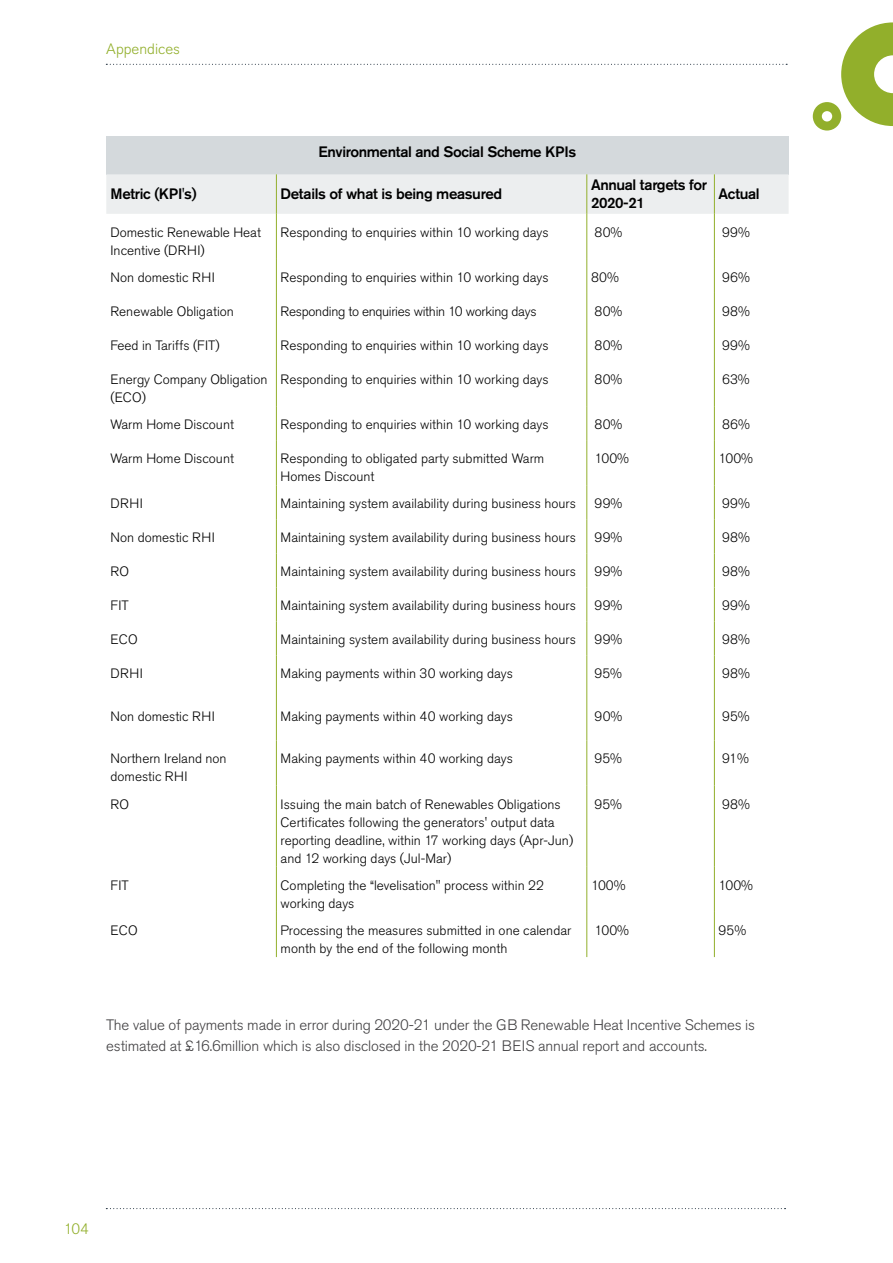
<style>
.page{position:relative;width:893px;height:1263px;background:#fff}
.page>*{position:absolute;margin:0;border:0;box-sizing:border-box;transform-origin:0 0}
.t1{font:300 15px/20.7px "Akzidenz Grotesk Pro";letter-spacing:-.01em;color:#414042}
.t2{font:500 15px/18px "Akzidenz Grotesk Pro";letter-spacing:-.025em;color:#000}
.t3{font:300 15px "Akzidenz Grotesk Pro";color:#92af2b}
.t4{font:300 13.5px/18px "Akzidenz Grotesk Pro";color:#000}
.t5{font:300 13.5px "Akzidenz Grotesk Pro";letter-spacing:-.02em;color:#000}
</style>
<div class="page">
<div style="left:106px;top:136px;width:683px;height:38px;background:#d4d9dc"></div>
<div style="left:106px;top:174px;width:683px;height:40px;background:#eceeef"></div>
<hr style="left:276px;top:174px;width:1px;height:40px;background:#92af2b">
<hr style="left:587px;top:174px;width:1px;height:40px;background:#92af2b">
<hr style="left:276px;top:214px;width:1px;height:45px;background:#92af2b">
<hr style="left:587px;top:214px;width:1px;height:45px;background:#92af2b">
<hr style="left:276px;top:259px;width:1px;height:34px;background:#92af2b">
<hr style="left:587px;top:259px;width:1px;height:34px;background:#92af2b">
<hr style="left:276px;top:293px;width:1px;height:34px;background:#92af2b">
<hr style="left:587px;top:293px;width:1px;height:34px;background:#92af2b">
<hr style="left:276px;top:327px;width:1px;height:34px;background:#92af2b">
<hr style="left:587px;top:327px;width:1px;height:34px;background:#92af2b">
<hr style="left:276px;top:361px;width:1px;height:45px;background:#92af2b">
<hr style="left:587px;top:361px;width:1px;height:45px;background:#92af2b">
<hr style="left:276px;top:406px;width:1px;height:34px;background:#92af2b">
<hr style="left:587px;top:406px;width:1px;height:34px;background:#92af2b">
<hr style="left:276px;top:440px;width:1px;height:45px;background:#92af2b">
<hr style="left:587px;top:440px;width:1px;height:45px;background:#92af2b">
<hr style="left:276px;top:485px;width:1px;height:34px;background:#92af2b">
<hr style="left:587px;top:485px;width:1px;height:34px;background:#92af2b">
<hr style="left:276px;top:519px;width:1px;height:34px;background:#92af2b">
<hr style="left:587px;top:519px;width:1px;height:34px;background:#92af2b">
<hr style="left:276px;top:553px;width:1px;height:34px;background:#92af2b">
<hr style="left:587px;top:553px;width:1px;height:34px;background:#92af2b">
<hr style="left:276px;top:587px;width:1px;height:34px;background:#92af2b">
<hr style="left:587px;top:587px;width:1px;height:34px;background:#92af2b">
<hr style="left:276px;top:621px;width:1px;height:34px;background:#92af2b">
<hr style="left:587px;top:621px;width:1px;height:34px;background:#92af2b">
<hr style="left:276px;top:655px;width:1px;height:43px;background:#92af2b">
<hr style="left:587px;top:655px;width:1px;height:43px;background:#92af2b">
<hr style="left:276px;top:698px;width:1px;height:42px;background:#92af2b">
<hr style="left:587px;top:698px;width:1px;height:42px;background:#92af2b">
<hr style="left:276px;top:740px;width:1px;height:46px;background:#92af2b">
<hr style="left:587px;top:740px;width:1px;height:46px;background:#92af2b">
<hr style="left:276px;top:786px;width:1px;height:81px;background:#92af2b">
<hr style="left:587px;top:786px;width:1px;height:81px;background:#92af2b">
<hr style="left:276px;top:867px;width:1px;height:45px;background:#92af2b">
<hr style="left:587px;top:867px;width:1px;height:45px;background:#92af2b">
<hr style="left:276px;top:912px;width:1px;height:45px;background:#92af2b">
<hr style="left:587px;top:912px;width:1px;height:45px;background:#92af2b">
<hr style="left:714px;top:174px;width:1px;height:40px;background:#92af2b">
<hr style="left:714px;top:214px;width:1px;height:45px;background:#92af2b">
<hr style="left:714px;top:259px;width:1px;height:34px;background:#92af2b">
<hr style="left:714px;top:293px;width:1px;height:34px;background:#92af2b">
<hr style="left:714px;top:327px;width:1px;height:34px;background:#92af2b">
<hr style="left:714px;top:361px;width:1px;height:45px;background:#92af2b">
<hr style="left:714px;top:406px;width:1px;height:34px;background:#92af2b">
<hr style="left:714px;top:440px;width:1px;height:45px;background:#92af2b">
<hr style="left:714px;top:485px;width:1px;height:34px;background:#92af2b">
<hr style="left:714px;top:519px;width:1px;height:34px;background:#92af2b">
<hr style="left:714px;top:553px;width:1px;height:34px;background:#92af2b">
<hr style="left:714px;top:587px;width:1px;height:34px;background:#92af2b">
<hr style="left:714px;top:621px;width:1px;height:34px;background:#92af2b">
<hr style="left:714px;top:655px;width:1px;height:43px;background:#92af2b">
<hr style="left:714px;top:698px;width:1px;height:42px;background:#92af2b">
<hr style="left:714px;top:740px;width:1px;height:46px;background:#92af2b">
<hr style="left:714px;top:786px;width:1px;height:81px;background:#92af2b">
<hr style="left:714px;top:867px;width:1px;height:45px;background:#92af2b">
<hr style="left:714px;top:912px;width:1px;height:45px;background:#92af2b">
<svg style="left:813px;top:22px;width:80px;height:109px"></svg>
<svg style="left:106px;top:64px;width:681px;height:1px"></svg>
<svg style="left:106px;top:1208px;width:679px;height:1px"></svg>
<p class="t3" style="left:106px;top:39px;width:75px">Appendices</p>
<p class="t2" style="left:319px;top:142px;width:259px">Environmental and Social Scheme KPIs</p>
<p class="t2" style="left:111px;top:184px;width:88px">Metric (KPI's)</p>
<p class="t2" style="left:281px;top:184px;width:223px">Details of what is being measured</p>
<p class="t2" style="left:591px;top:175px;width:118px">Annual targets for<br>2020-21</p>
<p class="t2" style="left:719px;top:184px;width:42px">Actual</p>
<p class="t4" style="left:111px;top:223px;width:152px">Domestic Renewable Heat<br>Incentive (DRHI)</p>
<p class="t4" style="left:281px;top:223px;width:270px">Responding to enquiries within 10 working days</p>
<p class="t4" style="left:595px;top:223px;width:29px">80%</p>
<p class="t4" style="left:722px;top:223px;width:29px">99%</p>
<p class="t4" style="left:111px;top:268px;width:106px">Non domestic RHI</p>
<p class="t4" style="left:281px;top:268px;width:270px">Responding to enquiries within 10 working days</p>
<p class="t4" style="left:591px;top:268px;width:29px">80%</p>
<p class="t4" style="left:722px;top:268px;width:29px">96%</p>
<p class="t4" style="left:111px;top:302px;width:125px">Renewable Obligation</p>
<p class="t5" style="left:281px;top:302px;width:257px">Responding to enquiries within 10 working days</p>
<p class="t4" style="left:595px;top:302px;width:29px">80%</p>
<p class="t4" style="left:722px;top:302px;width:29px">98%</p>
<p class="t4" style="left:111px;top:336px;width:111px">Feed in Tariffs (FIT)</p>
<p class="t4" style="left:281px;top:336px;width:270px">Responding to enquiries within 10 working days</p>
<p class="t4" style="left:595px;top:336px;width:29px">80%</p>
<p class="t4" style="left:722px;top:336px;width:29px">99%</p>
<p class="t4" style="left:111px;top:370px;width:158px">Energy Company Obligation (ECO)</p>
<p class="t4" style="left:281px;top:370px;width:270px">Responding to enquiries within 10 working days</p>
<p class="t4" style="left:595px;top:370px;width:29px">80%</p>
<p class="t4" style="left:722px;top:370px;width:29px">63%</p>
<p class="t4" style="left:111px;top:415px;width:125px">Warm Home Discount</p>
<p class="t4" style="left:281px;top:415px;width:270px">Responding to enquiries within 10 working days</p>
<p class="t4" style="left:595px;top:415px;width:29px">80%</p>
<p class="t4" style="left:722px;top:415px;width:29px">86%</p>
<p class="t4" style="left:111px;top:449px;width:125px">Warm Home Discount</p>
<p class="t4" style="left:281px;top:449px;width:265px">Responding to obligated party submitted Warm<br>Homes Discount</p>
<p class="t4" style="left:595px;top:449px;width:36px">100%</p>
<p class="t4" style="left:719px;top:449px;width:36px">100%</p>
<p class="t4" style="left:111px;top:494px;width:34px">DRHI</p>
<p class="t4" style="left:281px;top:494px;width:297px">Maintaining system availability during business hours</p>
<p class="t4" style="left:595px;top:494px;width:29px">99%</p>
<p class="t4" style="left:722px;top:494px;width:29px">99%</p>
<p class="t4" style="left:111px;top:528px;width:106px">Non domestic RHI</p>
<p class="t4" style="left:281px;top:528px;width:297px">Maintaining system availability during business hours</p>
<p class="t4" style="left:595px;top:528px;width:29px">99%</p>
<p class="t4" style="left:722px;top:528px;width:29px">98%</p>
<p class="t4" style="left:111px;top:563px;width:20px">RO</p>
<p class="t4" style="left:281px;top:563px;width:297px">Maintaining system availability during business hours</p>
<p class="t4" style="left:595px;top:563px;width:29px">99%</p>
<p class="t4" style="left:722px;top:563px;width:29px">98%</p>
<p class="t4" style="left:111px;top:597px;width:20px">FIT</p>
<p class="t4" style="left:281px;top:597px;width:297px">Maintaining system availability during business hours</p>
<p class="t4" style="left:595px;top:597px;width:29px">99%</p>
<p class="t4" style="left:722px;top:597px;width:29px">99%</p>
<p class="t4" style="left:111px;top:631px;width:28px">ECO</p>
<p class="t4" style="left:281px;top:631px;width:297px">Maintaining system availability during business hours</p>
<p class="t4" style="left:595px;top:631px;width:29px">99%</p>
<p class="t4" style="left:722px;top:631px;width:29px">98%</p>
<p class="t4" style="left:111px;top:665px;width:34px">DRHI</p>
<p class="t4" style="left:281px;top:665px;width:234px">Making payments within 30 working days</p>
<p class="t4" style="left:595px;top:665px;width:29px">95%</p>
<p class="t4" style="left:722px;top:665px;width:29px">98%</p>
<p class="t4" style="left:111px;top:707px;width:106px">Non domestic RHI</p>
<p class="t4" style="left:281px;top:707px;width:234px">Making payments within 40 working days</p>
<p class="t4" style="left:595px;top:707px;width:29px">90%</p>
<p class="t4" style="left:722px;top:707px;width:29px">95%</p>
<p class="t4" style="left:111px;top:750px;width:118px">Northern Ireland non domestic RHI</p>
<p class="t4" style="left:281px;top:750px;width:234px">Making payments within 40 working days</p>
<p class="t4" style="left:595px;top:750px;width:29px">95%</p>
<p class="t4" style="left:722px;top:750px;width:28px">91%</p>
<p class="t4" style="left:111px;top:795px;width:20px">RO</p>
<p class="t4" style="left:281px;top:795px;width:294px">Issuing the main batch of Renewables Obligations Certificates following the generators' output data reporting deadline, within 17 working days (Apr-Jun) and 12 working days (Jul-Mar)</p>
<p class="t4" style="left:595px;top:795px;width:29px">95%</p>
<p class="t4" style="left:722px;top:795px;width:29px">98%</p>
<p class="t4" style="left:111px;top:876px;width:20px">FIT</p>
<p class="t4" style="left:281px;top:876px;width:265px">Completing the “levelisation" process within 22 working days</p>
<p class="t4" style="left:591px;top:876px;width:36px">100%</p>
<p class="t4" style="left:719px;top:876px;width:36px">100%</p>
<p class="t4" style="left:111px;top:921px;width:28px">ECO</p>
<p class="t4" style="left:281px;top:921px;width:292px">Processing the measures submitted in one calendar month by the end of the following month</p>
<p class="t4" style="left:595px;top:921px;width:36px">100%</p>
<p class="t4" style="left:719px;top:921px;width:29px">95%</p>
<p class="t1" style="left:106px;top:1015px;width:650px">The value of payments made in error during 2020-21 under the GB Renewable Heat Incentive Schemes is estimated at £16.6million which is also disclosed in the 2020-21 BEIS annual report and accounts.</p>
<p class="t3" style="left:64px;top:1219px;width:27px">104</p>
</div>
